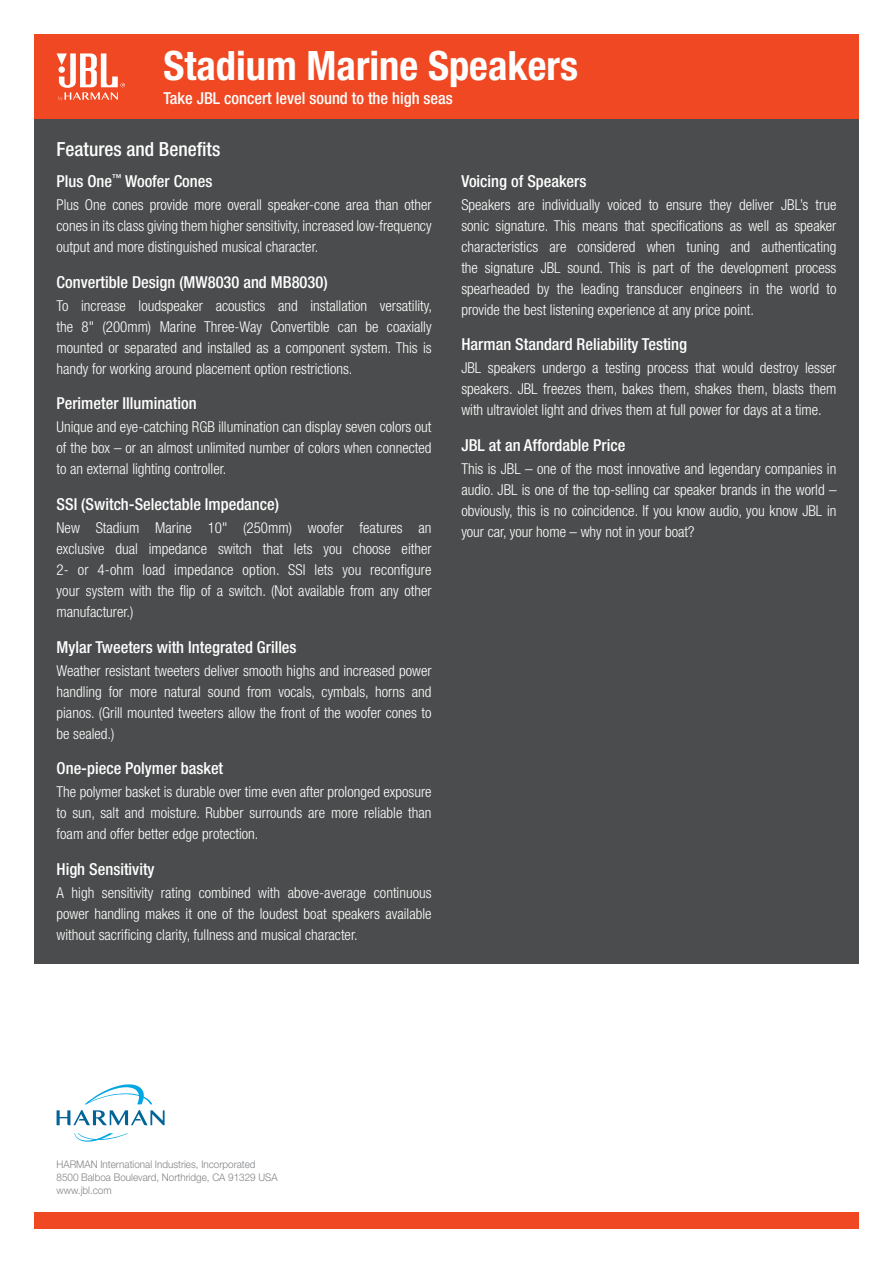
<style>
.page{position:relative;width:893px;height:1263px;background:#fff}
.page>*{position:absolute;margin:0;border:0;box-sizing:border-box;transform-origin:0 0}
.t1{font:700 condensed 40.5px "Helvetica Neue LT Pro";color:#fff}
.t2{font:500 condensed 19.5px "Helvetica Neue LT Pro";color:#fff}
.t3{font:500 condensed 16.5px "Helvetica Neue LT Pro";color:#fff}
.t4{font:300 condensed 15px/21px "Helvetica Neue LT Pro";color:#fff;text-align:justify}
.t5{font:300 10.5px/12.6px "Helvetica Neue LT Pro";color:#808285;scale:.94 1}
</style>
<div class="page">
<div style="left:34px;top:34px;width:825px;height:85px;background:#f04822"></div>
<div style="left:34px;top:1213px;width:825px;height:16px;background:#f04822"></div>
<svg style="left:57px;top:53px;width:68px;height:48px"></svg>
<svg style="left:85px;top:1084px;width:67px;height:20px"></svg>
<svg style="left:74px;top:1133px;width:54px;height:9px"></svg>
<svg style="left:57px;top:1110px;width:108px;height:15px"></svg>
<div style="left:34px;top:119px;width:825px;height:844px;background:#4b4c4d"></div>
<h1 class="t1" style="left:163px;top:41px;width:416px">Stadium Marine Speakers</h1>
<p class="t3" style="left:163px;top:88px;width:291px">Take JBL concert level sound to the high seas</p>
<h2 class="t2" style="left:57px;top:137px;width:165px">Features and Benefits</h2>
<p class="t3" style="left:57px;top:171px;width:157px">Plus One<sup>™</sup> Woofer Cones</p>
<p class="t4" style="left:57px;top:194px;width:377px">Plus One cones provide more overall speaker-cone area than other cones in its class giving them higher sensitivity, increased low-frequency output and more distinguished musical character.</p>
<p class="t3" style="left:57px;top:272px;width:273px">Convertible Design (MW8030 and MB8030)</p>
<p class="t4" style="left:57px;top:295px;width:377px">To increase loudspeaker acoustics and installation versatility, the 8" (200mm) Marine Three-Way Convertible can be coaxially mounted or separated and installed as a component system. This is handy for working around placement option restrictions.</p>
<p class="t3" style="left:57px;top:393px;width:142px">Perimeter Illumination</p>
<p class="t4" style="left:57px;top:416px;width:377px">Unique and eye-catching RGB illumination can display seven colors out of the box – or an almost unlimited number of colors when connected to an external lighting controller.</p>
<p class="t3" style="left:57px;top:494px;width:224px">SSI (Switch-Selectable Impedance)</p>
<p class="t4" style="left:57px;top:517px;width:377px">New Stadium Marine 10" (250mm) woofer features an exclusive dual impedance switch that lets you choose either 2- or 4-ohm load impedance option. SSI lets you reconfigure your system with the flip of a switch. (Not available from any other manufacturer.)</p>
<p class="t3" style="left:57px;top:637px;width:242px">Mylar Tweeters with Integrated Grilles</p>
<p class="t4" style="left:57px;top:660px;width:377px">Weather resistant tweeters deliver smooth highs and increased power handling for more natural sound from vocals, cymbals, horns and pianos. (Grill mounted tweeters allow the front of the woofer cones to be sealed.)</p>
<p class="t3" style="left:57px;top:759px;width:168px">One-piece Polymer basket</p>
<p class="t4" style="left:57px;top:781px;width:377px">The polymer basket is durable over time even after prolonged exposure to sun, salt and moisture. Rubber surrounds are more reliable than foam and offer better edge protection.</p>
<p class="t3" style="left:57px;top:859px;width:100px">High Sensitivity</p>
<p class="t4" style="left:57px;top:882px;width:377px">A high sensitivity rating combined with above-average continuous power handling makes it one of the loudest boat speakers available without sacrificing clarity, fullness and musical character.</p>
<p class="t3" style="left:461px;top:171px;width:127px">Voicing of Speakers</p>
<p class="t4" style="left:461px;top:194px;width:377px">Speakers are individually voiced to ensure they deliver JBL’s true sonic signature. This means that specifications as well as speaker characteristics are considered when tuning and authenticating the signature JBL sound. This is part of the development process spearheaded by the leading transducer engineers in the world to provide the best listening experience at any price point.</p>
<p class="t3" style="left:461px;top:335px;width:227px">Harman Standard Reliability Testing</p>
<p class="t4" style="left:461px;top:357px;width:377px">JBL speakers undergo a testing process that would destroy lesser speakers. JBL freezes them, bakes them, shakes them, blasts them with ultraviolet light and drives them at full power for days at a time.</p>
<p class="t3" style="left:461px;top:435px;width:165px">JBL at an Affordable Price</p>
<p class="t4" style="left:461px;top:458px;width:377px">This is JBL – one of the most innovative and legendary companies in audio. JBL is one of the top-selling car speaker brands in the world – obviously, this is no coincidence. If you know audio, you know JBL in your car, your home – why not in your boat?</p>
<p class="t5" style="left:57px;top:1158px;width:237px">HARMAN International Industries, Incorporated<br>8500 Balboa Boulevard, Northridge, CA 91329 USA www.jbl.com</p>
</div>
